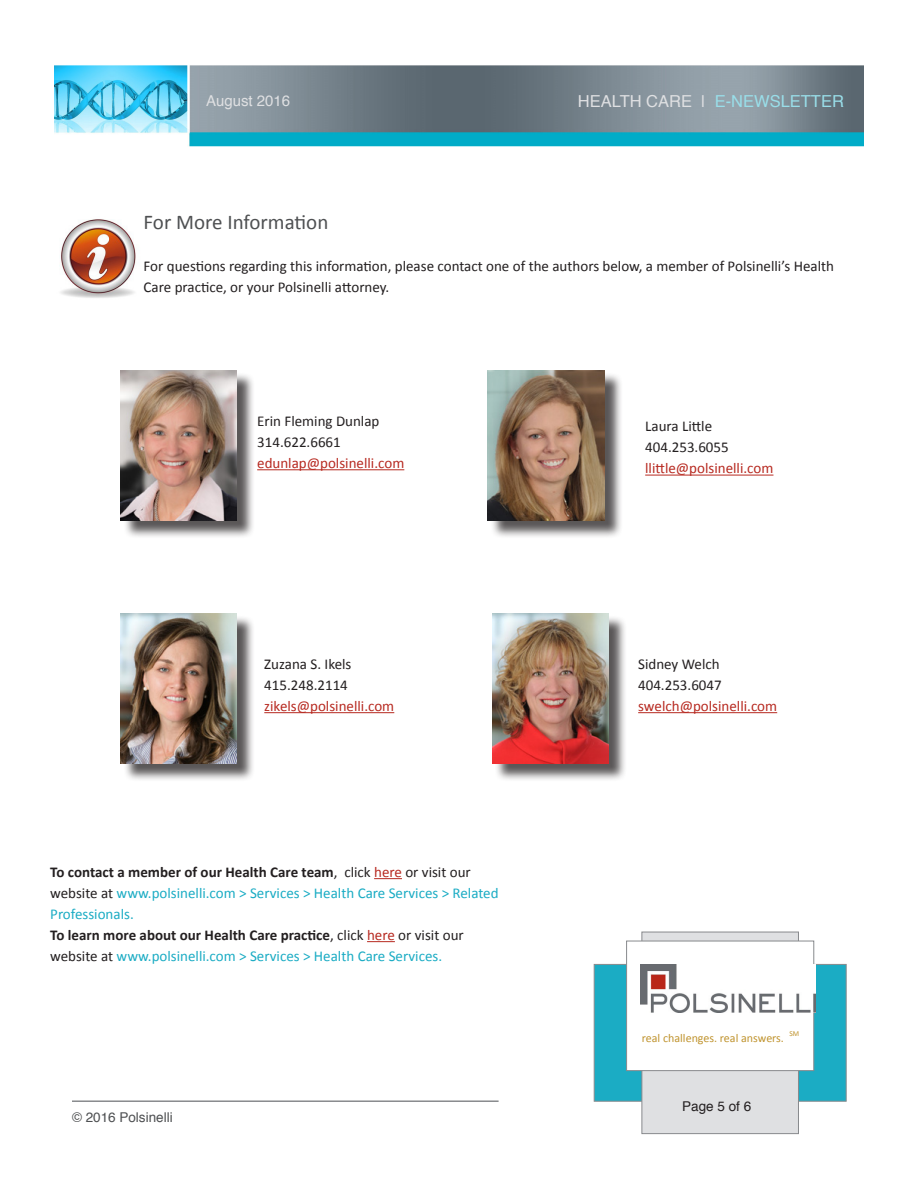
<style>
.page{position:relative;width:918px;height:1188px;background:#fff}
.page>*{position:absolute;margin:0;border:0;box-sizing:border-box;transform-origin:0 0}
.t1{font:21px "Calibri";color:#4e5052}
.t2{font:16.5px "Helvetica";color:#99dee9}
.t3{font:15px/21px "Calibri";color:#231f20}
.t4{font:15px/21px "Calibri";color:#1bacc4}
.t5{font:15px "Helvetica";color:#dfe0e2}
.t6{font:13.5px "Helvetica";color:#4e5052}
.t7{font:13.5px "Helvetica";color:#231f20}
.t8{font:12px "Calibri";color:#c0942f}
.t9{font:7.5px "Calibri";color:#c0942f}
.s1{color:#dfe0e2}
.s2{color:#b72920}
.s3{font-weight:700;color:#231f20}
.s4{color:#231f20}
</style>
<div class="page">
<hr style="left:72px;top:1100px;width:427px;height:2px;background:#888a8d">
<img style="left:60px;top:219px;width:76px;height:79px">
<svg style="left:374px;top:878px;width:28px;height:1px"></svg>
<svg style="left:367px;top:941px;width:28px;height:1px"></svg>
<hr style="left:257px;top:469px;width:147px;height:1px;background:#b72920">
<hr style="left:264px;top:712px;width:130px;height:1px;background:#b72920">
<hr style="left:645px;top:475px;width:128px;height:1px;background:#b72920">
<hr style="left:638px;top:712px;width:139px;height:1px;background:#b72920">
<div style="left:123px;top:615px;width:133px;height:167px;background:#231f20;opacity:.75"></div>
<img style="left:121px;top:613px;width:116px;height:150px">
<div style="left:495px;top:615px;width:132px;height:167px;background:#231f20;opacity:.75"></div>
<img style="left:492px;top:613px;width:117px;height:150px">
<div style="left:490px;top:372px;width:133px;height:167px;background:#231f20;opacity:.75"></div>
<img style="left:488px;top:370px;width:116px;height:150px">
<div style="left:123px;top:372px;width:133px;height:167px;background:#231f20;opacity:.75"></div>
<img style="left:121px;top:370px;width:116px;height:150px">
<img style="left:54px;top:65px;width:810px;height:82px">
<div style="left:594px;top:964px;width:252px;height:137px;background:#1bacc4;border:1px solid #888a8d"></div>
<div style="left:642px;top:932px;width:157px;height:202px;background:#dfe0e2;border:1px solid #888a8d"></div>
<div style="left:626px;top:941px;width:188px;height:130px;background:#fff;border:1px solid #888a8d"></div>
<img style="left:640px;top:964px;width:176px;height:49px">
<p class="t5" style="left:206px;top:89px;width:86px">August 2016</p>
<p class="t2" style="left:578px;top:88px;width:268px"><span class="s1">HEALTH CARE |</span> E-NEWSLETTER</p>
<p class="t1" style="left:144px;top:209px;width:186px">For More Information</p>
<p class="t3" style="left:144px;top:255px;width:692px">For questions regarding this information, please contact one of the authors below, a member of Polsinelli’s Health<br>Care practice, or your Polsinelli attorney.</p>
<p class="t3" style="left:257px;top:410px;width:149px">Erin Fleming Dunlap<br>314.622.6661 <span class="s2">edunlap@polsinelli.com</span></p>
<p class="t3" style="left:264px;top:653px;width:131px">Zuzana S. Ikels<br>415.248.2114 <span class="s2">zikels@polsinelli.com</span></p>
<p class="t4" style="left:50px;top:861px;width:450px"><span class="s3">To contact a member of our Health Care team</span><span class="s4">, click</span> <span class="s2">here</span> <span class="s4">or visit our website at</span> www.polsinelli.com &gt; Services &gt; Health Care Services &gt; Related<br>Professionals.</p>
<p class="t4" style="left:50px;top:924px;width:415px"><span class="s3">To learn more about our Health Care practice</span><span class="s4">, click</span> <span class="s2">here</span> <span class="s4">or visit our website at</span> www.polsinelli.com &gt; Services &gt; Health Care Services.</p>
<p class="t6" style="left:72px;top:1107px;width:102px">© 2016 Polsinelli</p>
<p class="t3" style="left:645px;top:415px;width:130px">Laura Little<br>404.253.6055 <span class="s2">llittle@polsinelli.com</span></p>
<p class="t3" style="left:638px;top:653px;width:141px">Sidney Welch<br>404.253.6047 <span class="s2">swelch@polsinelli.com</span></p>
<p class="t9" style="left:789px;top:1029px;width:11px">SM</p>
<p class="t8" style="left:642px;top:1030px;width:144px">real challenges. real answers.</p>
<p class="t7" style="left:682px;top:1096px;width:71px">Page 5 of 6</p>
</div>
